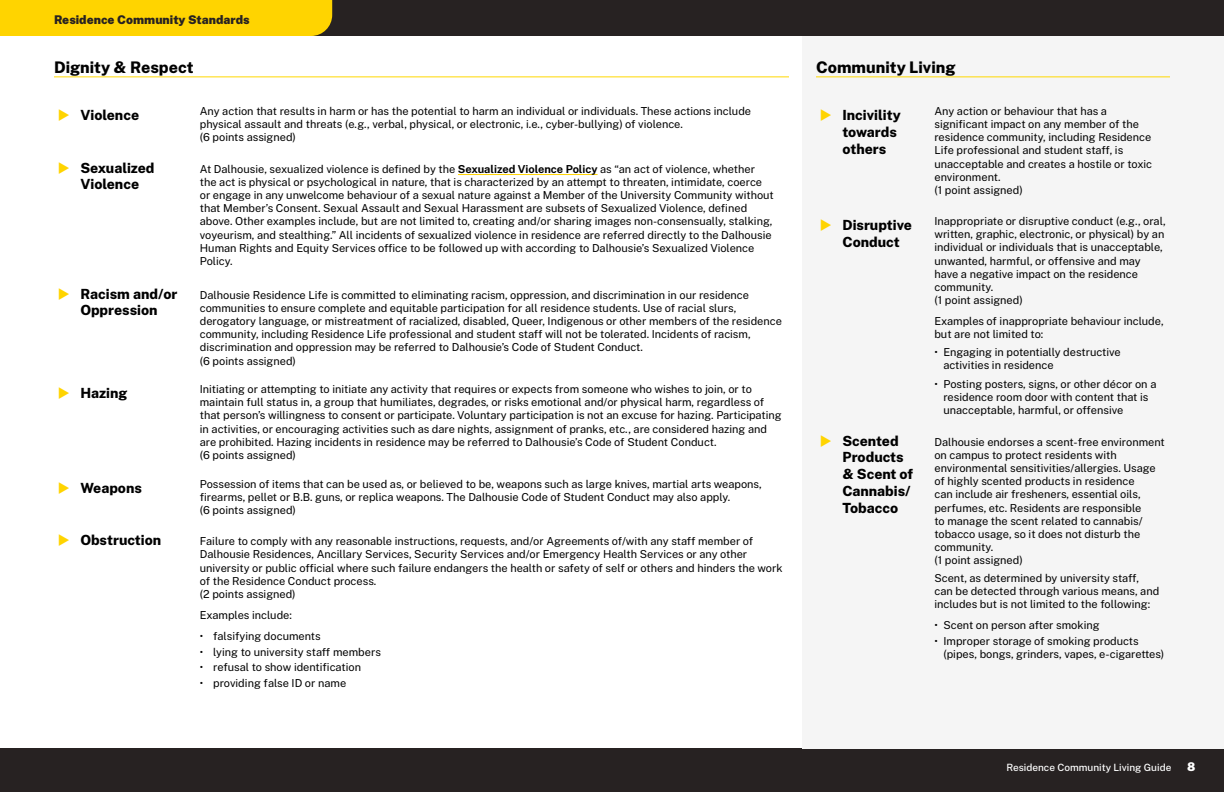
<style>
.page{position:relative;width:1224px;height:792px;background:#fff}
.page>*{position:absolute;margin:0;border:0;box-sizing:border-box;transform-origin:0 0}
.t1{font:800 16px "Public Sans";color:#000}
.t2{font:800 14px/16.8px "Public Sans";color:#000}
.t3{font:900 12px "Public Sans";color:#272222}
.t4{font:900 12px "Public Sans";color:#fff}
.t5{font:11px/13.2px "Public Sans";color:#000}
.t6{font:500 10px "Public Sans";color:#fff}
.s1{font-weight:700}
</style>
<div class="page">
<div style="left:0;top:749px;width:1224px;height:43px;background:#272222"></div>
<div style="left:0;top:0;width:1224px;height:36px;background:#272222"></div>
<div style="left:0;top:0;width:332px;height:36px;background:#ffd400"></div>
<div style="left:802px;top:36px;width:422px;height:713px;background:#f5f5f5"></div>
<hr style="left:54px;top:76px;width:735px;height:1px;background:#ffd800">
<hr style="left:458px;top:174px;width:140px;height:1px;background:#ffd400">
<hr style="left:816px;top:76px;width:354px;height:1px;background:#ffd800">
<p class="t3" style="left:54px;top:11px;width:197px">Residence Community Standards</p>
<h1 class="t1" style="left:54px;top:56px;width:141px">Dignity &amp; Respect</h1>
<p class="t2" style="left:80px;top:106px;width:60px">Violence</p>
<p class="t5" style="left:200px;top:104px;width:553px">Any action that results in harm or has the potential to harm an individual or individuals. These actions include physical assault and threats (e.g., verbal, physical, or electronic, i.e., cyber-bullying) of violence.<br>(6 points assigned)</p>
<p class="t2" style="left:80px;top:159px;width:76px">Sexualized<br>Violence</p>
<p class="t5" style="left:200px;top:162px;width:576px">At Dalhousie, sexualized violence is defined by the <span class="s1">Sexualized Violence Policy</span> as “an act of violence, whether the act is physical or psychological in nature, that is characterized by an attempt to threaten, intimidate, coerce or engage in any unwelcome behaviour of a sexual nature against a Member of the University Community without that Member’s Consent. Sexual Assault and Sexual Harassment are subsets of Sexualized Violence, defined above. Other examples include, but are not limited to, creating and/or sharing images non-consensually, stalking, voyeurism, and stealthing.” All incidents of sexualized violence in residence are referred directly to the Dalhousie Human Rights and Equity Services office to be followed up with according to Dalhousie’s Sexualized Violence Policy.</p>
<p class="t2" style="left:80px;top:285px;width:99px">Racism and/or<br>Oppression</p>
<p class="t5" style="left:200px;top:288px;width:584px">Dalhousie Residence Life is committed to eliminating racism, oppression, and discrimination in our residence communities to ensure complete and equitable participation for all residence students. Use of racial slurs, derogatory language, or mistreatment of racialized, disabled, Queer, Indigenous or other members of the residence community, including Residence Life professional and student staff will not be tolerated. Incidents of racism, discrimination and oppression may be referred to Dalhousie’s Code of Student Conduct.<br>(6 points assigned)</p>
<p class="t2" style="left:80px;top:384px;width:48px">Hazing</p>
<p class="t5" style="left:200px;top:382px;width:583px">Initiating or attempting to initiate any activity that requires or expects from someone who wishes to join, or to maintain full status in, a group that humiliates, degrades, or risks emotional and/or physical harm, regardless of that person’s willingness to consent or participate. Voluntary participation is not an excuse for hazing. Participating in activities, or encouraging activities such as dare nights, assignment of pranks, etc., are considered hazing and are prohibited. Hazing incidents in residence may be referred to Dalhousie’s Code of Student Conduct.<br>(6 points assigned)</p>
<p class="t2" style="left:80px;top:479px;width:63px">Weapons</p>
<p class="t5" style="left:200px;top:477px;width:563px">Possession of items that can be used as, or believed to be, weapons such as large knives, martial arts weapons, firearms, pellet or B.B. guns, or replica weapons. The Dalhousie Code of Student Conduct may also apply.<br>(6 points assigned)</p>
<p class="t2" style="left:80px;top:531px;width:82px">Obstruction</p>
<p class="t5" style="left:200px;top:534px;width:584px">Failure to comply with any reasonable instructions, requests, and/or Agreements of/with any staff member of Dalhousie Residences, Ancillary Services, Security Services and/or Emergency Health Services or any other university or public official where such failure endangers the health or safety of self or others and hinders the work of the Residence Conduct process.<br>(2 points assigned)</p>
<p class="t5" style="left:200px;top:608px;width:94px">Examples include:</p>
<p class="t5" style="left:200px;top:629px;width:123px">• falsifying documents</p>
<p class="t5" style="left:200px;top:645px;width:183px">• lying to university staff members</p>
<p class="t5" style="left:200px;top:660px;width:163px">• refusal to show identification</p>
<p class="t5" style="left:200px;top:676px;width:148px">• providing false ID or name</p>
<h1 class="t1" style="left:816px;top:56px;width:141px">Community Living</h1>
<p class="t2" style="left:842px;top:106px;width:60px">Incivility towards others</p>
<p class="t5" style="left:934px;top:104px;width:219px">Any action or behaviour that has a significant impact on any member of the residence community, including Residence Life professional and student staff, is unacceptable and creates a hostile or toxic environment.<br>(1 point assigned)</p>
<p class="t2" style="left:842px;top:216px;width:71px">Disruptive<br>Conduct</p>
<p class="t5" style="left:934px;top:214px;width:233px">Inappropriate or disruptive conduct (e.g., oral, written, graphic, electronic, or physical) by an individual or individuals that is unacceptable, unwanted, harmful, or offensive and may have a negative impact on the residence community.<br>(1 point assigned)</p>
<p class="t5" style="left:934px;top:314px;width:231px">Examples of inappropriate behaviour include, but are not limited to:</p>
<p class="t5" style="left:943px;top:345px;width:179px;text-indent:-9px">• Engaging in potentially destructive activities in residence</p>
<p class="t5" style="left:943px;top:377px;width:214px;text-indent:-9px">• Posting posters, signs, or other décor on a residence room door with content that is unacceptable, harmful, or offensive</p>
<p class="t2" style="left:842px;top:432px;width:72px">Scented<br>Products &amp; Scent of<br>Cannabis/<br>Tobacco</p>
<p class="t5" style="left:934px;top:435px;width:232px">Dalhousie endorses a scent-free environment on campus to protect residents with environmental sensitivities/allergies. Usage of highly scented products in residence<br>can include air fresheners, essential oils, perfumes, etc. Residents are responsible<br>to manage the scent related to cannabis/ tobacco usage, so it does not disturb the community.<br>(1 point assigned)</p>
<p class="t5" style="left:934px;top:571px;width:226px">Scent, as determined by university staff, can be detected through various means, and includes but is not limited to the following:</p>
<p class="t5" style="left:934px;top:618px;width:167px">• Scent on person after smoking</p>
<p class="t5" style="left:943px;top:634px;width:222px;text-indent:-9px">• Improper storage of smoking products (pipes, bongs, grinders, vapes, e-cigarettes)</p>
<p class="t6" style="left:1006px;top:761px;width:166px">Residence Community Living Guide</p>
<p class="t4" style="left:1187px;top:759px;width:10px">8</p>
</div>
